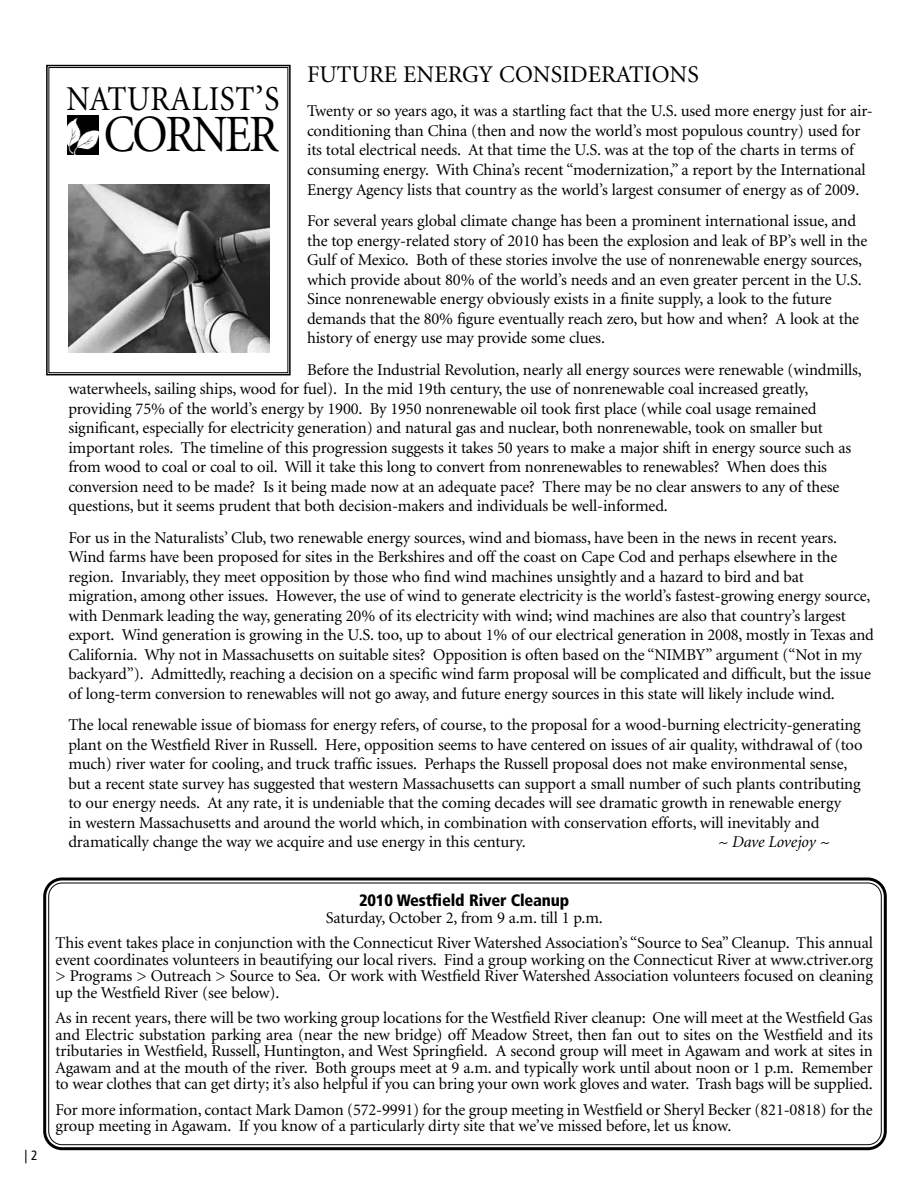
<style>
.page{position:relative;width:918px;height:1188px;background:#fff}
.page>*{position:absolute;margin:0;border:0;box-sizing:border-box;transform-origin:0 0}
.t1{font:52.5px "Minion";letter-spacing:-.05em;color:#000;scale:.9 1}
.t2{font:34.95px "Minion";letter-spacing:.02em;color:#000;scale:.9 1}
.t3{font:24px "Minion";color:#000}
.t4{font:16.5px/19.5px "Minion";letter-spacing:-.01em;color:#000}
.t5{font:900 condensed 16.5px "Frutiger";letter-spacing:-.01em;color:#000}
.t6{font:italic 16.5px "Minion";letter-spacing:-.01em;color:#000}
.t7{font:condensed 13.5px "Frutiger";color:#000}
</style>
<div class="page">
<div style="left:46px;top:65px;width:245px;height:310px;border:2px solid #000"></div>
<div style="left:49px;top:67px;width:239px;height:306px;border:1px solid #000"></div>
<div style="left:67px;top:115px;width:32px;height:40px;background:#000"></div>
<svg style="left:43px;top:877px;width:844px;height:274px"></svg>
<svg style="left:48px;top:882px;width:834px;height:264px"></svg>
<img style="left:69px;top:184px;width:201px;height:168px">
<p class="t7" style="left:24px;top:1148px;width:15px">| 2</p>
<h3 class="t3" style="left:307px;top:65px;width:393px">FUTURE ENERGY CONSIDERATIONS</h3>
<p class="t4" style="left:307px;top:103px;width:567px">Twenty or so years ago, it was a startling fact that the U.S. used more energy just for air&shy;conditioning than China (then and now the world’s most populous country) used for its total electrical needs. At that time the U.S. was at the top of the charts in terms of consuming energy. With China’s recent “modernization,” a report by the International Energy Agency lists that country as the world’s largest consumer of energy as of 2009.</p>
<p class="t4" style="left:307px;top:212px;width:562px">For several years global climate change has been a prominent international issue, and the top energy-related story of 2010 has been the explosion and leak of BP’s well in the Gulf of Mexico. Both of these stories involve the use of nonrenewable energy sources, which provide about 80% of the world’s needs and an even greater percent in the U.S.<br>Since nonrenewable energy obviously exists in a finite supply, a look to the future demands that the 80% figure eventually reach zero, but how and when? A look at the history of energy use may provide some clues.</p>
<p class="t4" style="left:68px;top:361px;width:795px;text-indent:239px">Before the Industrial Revolution, nearly all energy sources were renewable (windmills, waterwheels, sailing ships, wood for fuel). In the mid 19th century, the use of nonrenewable coal increased greatly, providing 75% of the world’s energy by 1900. By 1950 nonrenewable oil took first place (while coal usage remained significant, especially for electricity generation) and natural gas and nuclear, both nonrenewable, took on smaller but important roles. The timeline of this progression suggests it takes 50 years to make a major shift in energy source such as from wood to coal or coal to oil. Will it take this long to convert from nonrenewables to renewables? When does this conversion need to be made? Is it being made now at an adequate pace? There may be no clear answers to any of these questions, but it seems prudent that both decision-makers and individuals be well-informed.</p>
<p class="t4" style="left:68px;top:529px;width:807px">For us in the Naturalists’ Club, two renewable energy sources, wind and biomass, have been in the news in recent years.<br>Wind farms have been proposed for sites in the Berkshires and off the coast on Cape Cod and perhaps elsewhere in the region. Invariably, they meet opposition by those who find wind machines unsightly and a hazard to bird and bat migration, among other issues. However, the use of wind to generate electricity is the world’s fastest-growing energy source, with Denmark leading the way, generating 20% of its electricity with wind; wind machines are also that country’s largest export. Wind generation is growing in the U.S. too, up to about 1% of our electrical generation in 2008, mostly in Texas and California. Why not in Massachusetts on suitable sites? Opposition is often based on the “NIMBY” argument (“Not in my backyard”). Admittedly, reaching a decision on a specific wind farm proposal will be complicated and difficult, but the issue of long-term conversion to renewables will not go away, and future energy sources in this state will likely include wind.</p>
<p class="t4" style="left:68px;top:716px;width:796px">The local renewable issue of biomass for energy refers, of course, to the proposal for a wood-burning electricity-generating plant on the Westfield River in Russell. Here, opposition seems to have centered on issues of air quality, withdrawal of (too much) river water for cooling, and truck traffic issues. Perhaps the Russell proposal does not make environmental sense, but a recent state survey has suggested that western Massachusetts can support a small number of such plants contributing to our energy needs. At any rate, it is undeniable that the coming decades will see dramatic growth in renewable energy<br>in western Massachusetts and around the world which, in combination with conservation efforts, will inevitably and dramatically change the way we acquire and use energy in this century.</p>
<h2 class="t2" style="left:66px;top:85px;width:238px">NATURALIST’S</h2>
<h1 class="t1" style="left:104px;top:114px;width:196px">CORNER</h1>
<p class="t6" style="left:718px;top:835px;width:113px">~ Dave Lovejoy ~</p>
<p class="t5" style="left:359px;top:894px;width:212px">2010 Westfield River Cleanup</p>
<p class="t4" style="left:56px;top:906px;width:819px;line-height:25.5px;text-align:center">Saturday, October 2, from 9 a.m. till 1 p.m.<br>This event takes place in conjunction with the Connecticut River Watershed Association’s “Source to Sea” Cleanup. This annual</p>
<p class="t4" style="left:56px;top:953px;width:819px;line-height:16.5px;text-align:justify">event coordinates volunteers in beautifying our local rivers. Find a group working on the Connecticut River at www.ctriver.org &gt; Programs &gt; Outreach &gt; Source to Sea. Or work with Westfield River Watershed Association volunteers focused on cleaning up the Westfield River (see below).</p>
<p class="t4" style="left:56px;top:1011px;width:819px;line-height:16.5px;text-align:justify">As in recent years, there will be two working group locations for the Westfield River cleanup: One will meet at the Westfield Gas and Electric substation parking area (near the new bridge) off Meadow Street, then fan out to sites on the Westfield and its tributaries in Westfield, Russell, Huntington, and West Springfield. A second group will meet in Agawam and work at sites in Agawam and at the mouth of the river. Both groups meet at 9 a.m. and typically work until about noon or 1 p.m. Remember to wear clothes that can get dirty; it’s also helpful if you can bring your own work gloves and water. Trash bags will be supplied.</p>
<p class="t4" style="left:56px;top:1103px;width:819px;line-height:16.5px">For more information, contact Mark Damon (572-9991) for the group meeting in Westfield or Sheryl Becker (821-0818) for the group meeting in Agawam. If you know of a particularly dirty site that we’ve missed before, let us know.</p>
</div>
